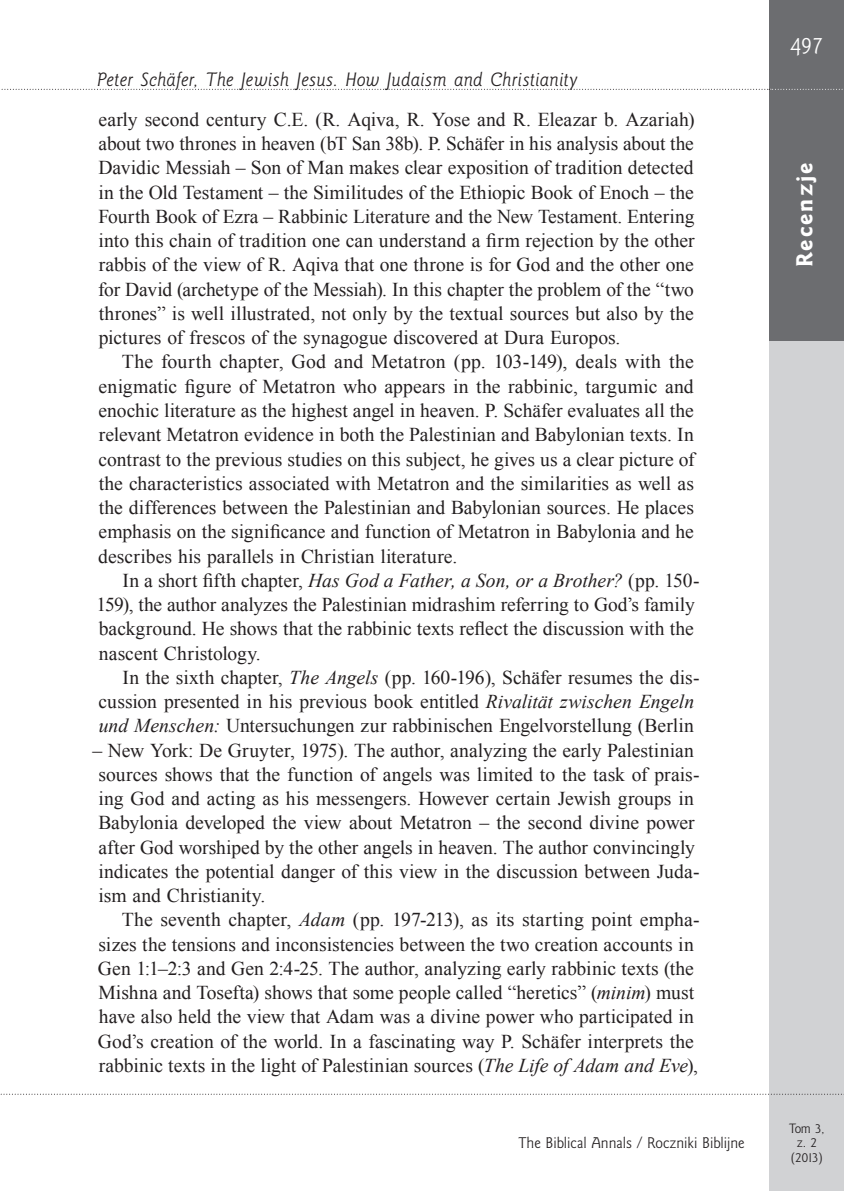
<style>
.page{position:relative;width:844px;height:1191px;background:#fff}
.page>*{position:absolute;margin:0;border:0;box-sizing:border-box;transform-origin:0 0}
.t1{font:21px "Goldy EFN Heavy";letter-spacing:.1em;color:#fff}
.t2{font:21px "Goldy EFN";color:#fff}
.Akapit{font:19.6px/24.3px "Times New Roman";color:#231f20}
.t3{font:italic 17.5px "Goldy EFN";letter-spacing:.01em;color:#231f20}
.t4{font:14px "Goldy EFN";color:#231f20}
.t5{font:12.25px/14.7px "Goldy EFN";color:#231f20;text-align:center}
.s1{font-style:italic}
</style>
<div class="page">
<div style="left:769px;top:0;width:74px;height:1191px;background:#d1d2d4"></div>
<div style="left:769px;top:0;width:74px;height:89px;background:#6c6d70"></div>
<svg style="left:1px;top:1093px;width:843px;height:1px"></svg>
<div style="left:769px;top:89px;width:74px;height:251px;background:#6c6d70"></div>
<svg style="left:1px;top:89px;width:843px;height:1px"></svg>
<p class="t3" style="left:97px;top:70px;width:482px">Peter Schäfer, The Jewish Jesus. How Judaism and Christianity</p>
<p class="Akapit" style="left:98px;top:107px;width:598px;text-align:justify">early second century C.E. (R. Aqiva, R. Yose and R. Eleazar b. Azariah) about two thrones in heaven (bT San 38b). P. Schäfer in his analysis about the Davidic Messiah – Son of Man makes clear exposition of tradition detected in the Old Testament – the Similitudes of the Ethiopic Book of Enoch – the Fourth Book of Ezra – Rabbinic Literature and the New Testament. Entering into this chain of tradition one can understand a firm rejection by the other rabbis of the view of R. Aqiva that one throne is for God and the other one for David (archetype of the Messiah). In this chapter the problem of the “two thrones” is well illustrated, not only by the textual sources but also by the pictures of frescos of the synagogue discovered at Dura Europos.</p>
<p class="Akapit" style="left:98px;top:349px;width:597px;text-align:justify;text-indent:23px">The fourth chapter, God and Metatron (pp. 103-‑ 149), deals with the enigmatic figure of Metatron who appears in the rabbinic, targumic and enochic literature as the highest angel in heaven. P. Schäfer evaluates all the relevant Metatron evidence in both the Palestinian and Babylonian texts. In contrast to the previous studies on this subject, he gives us a clear picture of the characteristics associated with Metatron and the similarities as well as the differences between the Palestinian and Babylonian sources. He places emphasis on the significance and function of Metatron in Babylonia and he describes his parallels in Christian literature.</p>
<p class="Akapit" style="left:96px;top:568px;width:604px;text-indent:26px">In a short fifth chapter, <span class="s1">Has God a Father, a Son, or a Brother?</span> (pp. 150- 159), the author analyzes the Palestinian midrashim referring to God’s family background. He shows that the rabbinic texts reflect the discussion with the nascent Christology.</p>
<p class="Akapit" style="left:99px;top:664px;width:602px;text-indent:24px">In the sixth chapter, <span class="s1">The Angels</span> (pp. 160-‑ 196), Schäfer resumes the dis&shy;cussion presented in his previous book entitled <span class="s1">Rivalität zwischen Engeln und Menschen:</span> Untersuchungen zur rabbinischen Engelvorstellung (Berlin</p>
<p class="Akapit" style="left:98px;top:737px;width:602px;text-indent:-6px">– New York: De Gruyter, 1975). The author, analyzing the early Palestinian sources shows that the function of angels was limited to the task of prais&shy;ing God and acting as his messengers. However certain Jewish groups in Babylonia developed the view about Metatron – the second divine power after God worshiped by the other angels in heaven. The author convincingly indicates the potential danger of this view in the discussion between Juda&shy;ism and Christianity.</p>
<p class="Akapit" style="left:98px;top:907px;width:603px;text-indent:24px">The seventh chapter, <span class="s1">Adam</span> (pp. 197-‑213), as its starting point empha&shy;sizes the tensions and inconsistencies between the two creation accounts in Gen 1:1–2:3 and Gen 2:4-‑25. The author, analyzing early rabbinic texts (the Mishna and Tosefta) shows that some people called “heretics” (<span class="s1">minim</span>) must have also held the view that Adam was a divine power who participated in God’s creation of the world. In a fascinating way P. Schäfer interprets the rabbinic texts in the light of Palestinian sources (<span class="s1">The Life of Adam and Eve</span>),</p>
<p class="t4" style="left:518px;top:1134px;width:227px">The Biblical Annals / Roczniki Biblijne</p>
<p class="t2" style="left:790px;top:33px;width:34px">497</p>
<p class="t1" style="left:791px;top:267px;width:106px;rotate:-90deg">Recenzje</p>
<p class="t5" style="left:788px;top:1121px;width:37px">Tom 3, z. 2 (2013)</p>
</div>
